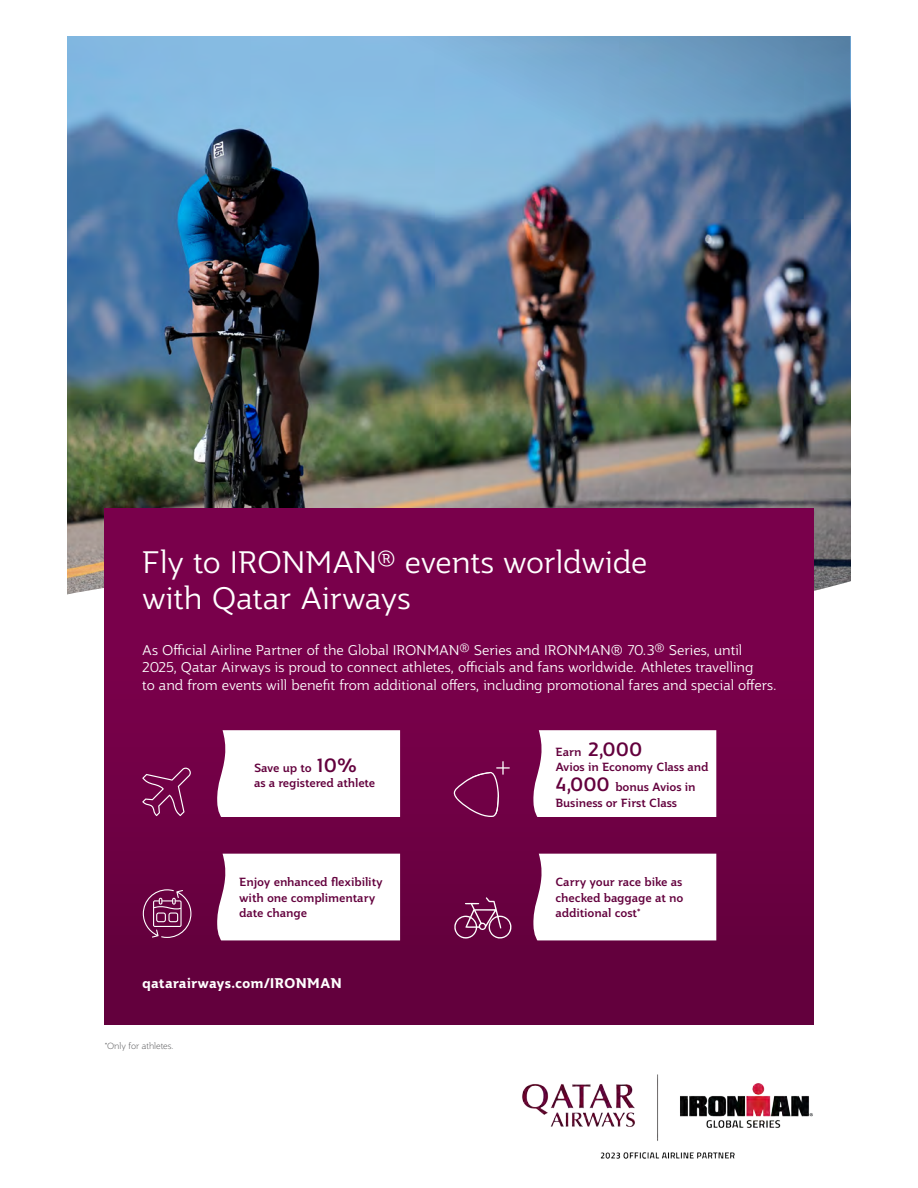
<style>
.page{position:relative;width:918px;height:1188px;background:#fff}
.page>*{position:absolute;margin:0;border:0;box-sizing:border-box;transform-origin:0 0}
.t1{font:300 30.15px/35.8px "Jotia";color:#fff}
.t2{font:500 18.75px "Jotia";color:#63003d}
.t3{font:300 13.65px/17.2px "Jotia";color:#fff}
.t4{font:700 13.65px "Jotia";color:#fff}
.t5{font:500 11.55px/15.8px "Jotia";letter-spacing:-.01em;color:#63003d}
.t6{font:100 8.55px "Jotia";letter-spacing:-.005em;color:#4d4d4f}
.s1{font-size:11.55px}
.s2{font-size:18.75px}
</style>
<div class="page">
<img style="left:68px;top:37px;width:782px;height:532px">
<svg style="left:67px;top:569px;width:784px;height:99px"></svg>
<div style="left:105px;top:509px;width:708px;height:515px;background:linear-gradient(to bottom,#7f004e,#63003c)"></div>
<svg style="left:217px;top:854px;width:183px;height:86px"></svg>
<svg style="left:533px;top:854px;width:183px;height:86px"></svg>
<svg style="left:217px;top:730px;width:183px;height:87px"></svg>
<svg style="left:142px;top:767px;width:49px;height:49px;background:#801c59"></svg>
<svg style="left:143px;top:889px;width:48px;height:49px;background:#812c60"></svg>
<svg style="left:454px;top:897px;width:57px;height:42px;background:#7f295d"></svg>
<img style="left:522px;top:1074px;width:291px;height:85px">
<svg style="left:454px;top:761px;width:56px;height:56px;background:#7b1152"></svg>
<svg style="left:533px;top:730px;width:183px;height:87px"></svg>
<h1 class="t1" style="left:142px;top:544px;width:507px">Fly to IRONMAN<sup>®</sup> events worldwide with Qatar Airways</h1>
<p class="t3" style="left:142px;top:641px;width:636px">As Official Airline Partner of the Global IRONMAN<sup>®</sup> Series and IRONMAN® 70.3<sup>®</sup> Series, until<br>2025, Qatar Airways is proud to connect athletes, officials and fans worldwide. Athletes travelling<br>to and from events will benefit from additional offers, including promotional fares and special offers.</p>
<h2 class="t2" style="left:555px;top:736px;width:88px"><span class="s1">Earn</span> 2,000</h2>
<p class="t5" style="left:555px;top:780px;width:142px"><span class="s2">4,000</span> bonus Avios in<br>Business or First Class</p>
<p class="t5" style="left:254px;top:760px;width:104px">Save up to <span class="s2">10%</span></p>
<p class="t5" style="left:555px;top:759px;width:155px">Avios in Economy Class and</p>
<p class="t5" style="left:254px;top:776px;width:123px">as a registered athlete</p>
<p class="t5" style="left:239px;top:874px;width:145px">Enjoy enhanced flexibility with one complimentary date change</p>
<p class="t5" style="left:555px;top:874px;width:130px;text-align:justify">Carry your race bike as checked baggage at no additional cost*</p>
<p class="t4" style="left:142px;top:974px;width:201px">qatarairways.com/IRONMAN</p>
<p class="t6" style="left:105px;top:1041px;width:70px">*Only for athletes.</p>
</div>
